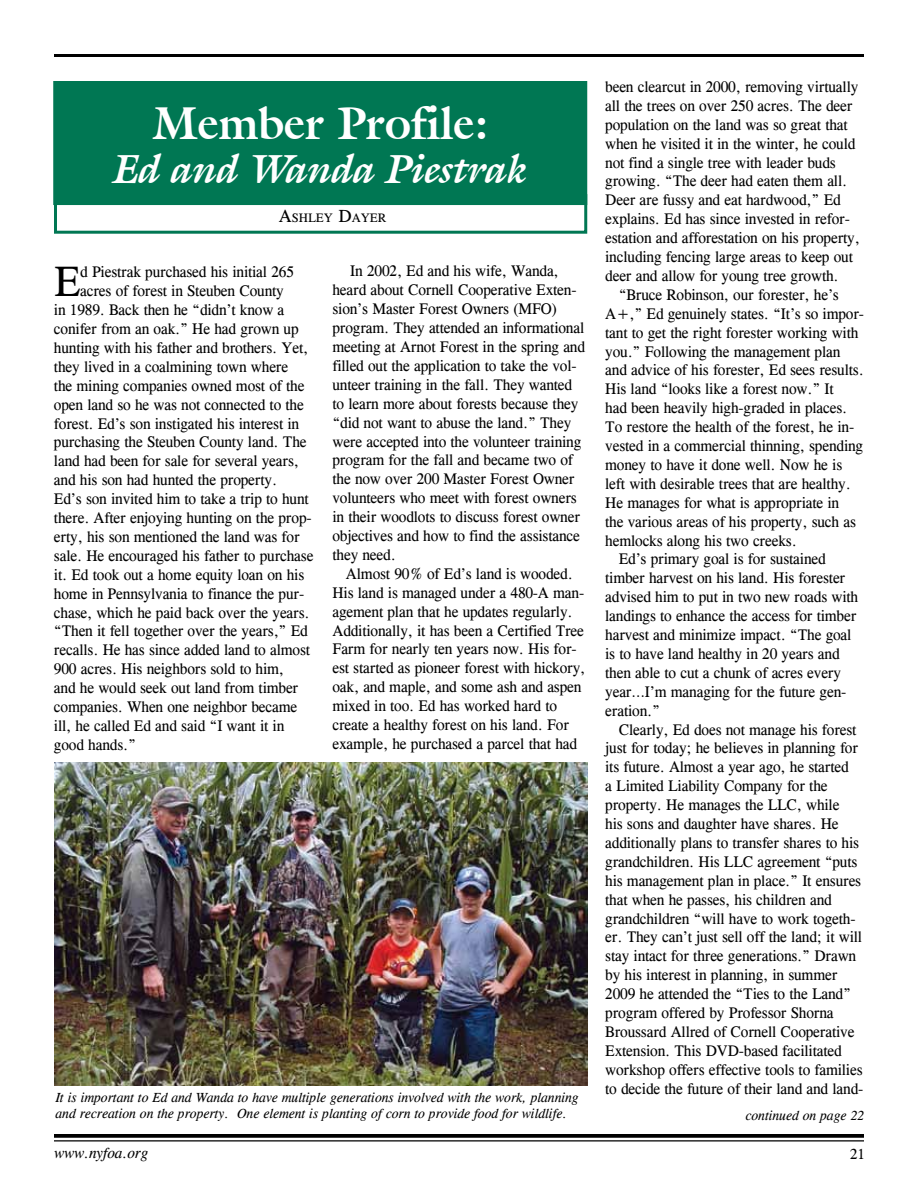
<style>
.page{position:relative;width:918px;height:1188px;background:#fff}
.page>*{position:absolute;margin:0;border:0;box-sizing:border-box;transform-origin:0 0}
.t1{font:700 45px "Galliard IT Cby BT";color:#fff}
.t2{font:43.65px "Cg Times";color:#000}
.t3{font:italic 700 40.5px "Galliard IT Cby BT";color:#fff}
.t4{font:15.75px/18.9px "Cg Times";letter-spacing:-.01em;color:#000}
.t5{font:italic 15px "Cg Times";color:#000}
.t6{font:15px "Cg Times";color:#000}
.t7{font:italic 13.5px/16.2px "Cg Times";color:#000}
.t8{font:12.6px "Cg Times";color:#000}
.s1{font-size:18px}
</style>
<div class="page">
<svg style="left:54px;top:1134px;width:810px;height:4px;background:#0f0f0f"></svg>
<hr style="left:54px;top:1140px;width:810px;height:2px;background:#000">
<hr style="left:54px;top:54px;width:810px;height:3px;background:#000">
<div style="left:54px;top:194px;width:533px;height:40px;border:3px solid #007753"></div>
<div style="left:53px;top:81px;width:534px;height:124px;background:#007753"></div>
<img style="left:54px;top:762px;width:533px;height:324px">
<h1 class="t1" style="left:153px;top:94px;width:338px">Member Profile:</h1>
<h3 class="t3" style="left:114px;top:141px;width:415px">Ed and Wanda Piestrak</h3>
<p class="t8" style="left:279px;top:210px;width:109px"><span class="s1">A</span>SHLEY <span class="s1">D</span>AYER</p>
<h2 class="t2" style="left:54px;top:257px;width:28px">E</h2>
<p class="t4" style="left:80px;top:263px;width:215px">d Piestrak purchased his initial 265</p>
<p class="t4" style="left:80px;top:282px;width:205px">acres of forest in Steuben County</p>
<p class="t4" style="left:54px;top:300px;width:232px">in 1989. Back then he “didn’t know a</p>
<p class="t4" style="left:54px;top:319px;width:246px">conifer from an oak.” He had grown up</p>
<p class="t4" style="left:54px;top:338px;width:256px">hunting with his father and brothers. Yet,</p>
<p class="t4" style="left:54px;top:357px;width:236px">they lived in a coalmining town where</p>
<p class="t4" style="left:54px;top:376px;width:252px">the mining companies owned most of the</p>
<p class="t4" style="left:54px;top:395px;width:251px">open land so he was not connected to the</p>
<p class="t4" style="left:54px;top:414px;width:247px">forest. Ed’s son instigated his interest in</p>
<p class="t4" style="left:54px;top:433px;width:254px">purchasing the Steuben County land. The</p>
<p class="t4" style="left:54px;top:452px;width:246px">land had been for sale for several years,</p>
<p class="t4" style="left:54px;top:471px;width:225px">and his son had hunted the property.</p>
<p class="t4" style="left:54px;top:489px;width:256px">Ed’s son invited him to take a trip to hunt</p>
<p class="t4" style="left:54px;top:508px;width:259px">there. After enjoying hunting on the prop-</p>
<p class="t4" style="left:54px;top:527px;width:247px">erty, his son mentioned the land was for</p>
<p class="t4" style="left:54px;top:546px;width:261px">sale. He encouraged his father to purchase</p>
<p class="t4" style="left:54px;top:565px;width:252px">it. Ed took out a home equity loan on his</p>
<p class="t4" style="left:54px;top:584px;width:252px">home in Pennsylvania to finance the pur-</p>
<p class="t4" style="left:54px;top:603px;width:257px">chase, which he paid back over the years.</p>
<p class="t4" style="left:54px;top:622px;width:255px">“Then it fell together over the years,” Ed</p>
<p class="t4" style="left:54px;top:641px;width:258px">recalls. He has since added land to almost</p>
<p class="t4" style="left:54px;top:660px;width:232px">900 acres. His neighbors sold to him,</p>
<p class="t4" style="left:54px;top:678px;width:246px">and he would seek out land from timber</p>
<p class="t4" style="left:54px;top:697px;width:245px">companies. When one neighbor became</p>
<p class="t4" style="left:54px;top:716px;width:232px">ill, he called Ed and said “I want it in</p>
<p class="t4" style="left:54px;top:735px;width:84px">good hands.”</p>
<p class="t4" style="left:332px;top:262px;width:254px;text-indent:18px">In 2002, Ed and his wife, Wanda, heard about Cornell Cooperative Exten&shy;sion’s Master Forest Owners (MFO) program. They attended an informational meeting at Arnot Forest in the spring and filled out the application to take the vol&shy;unteer training in the fall. They wanted to learn more about forests because they “did not want to abuse the land.” They were accepted into the volunteer training program for the fall and became two of the now over 200 Master Forest Owner volunteers who meet with forest owners in their woodlots to discuss forest owner objectives and how to find the assistance they need.</p>
<p class="t4" style="left:332px;top:564px;width:254px;text-indent:14px">Almost 90% of Ed’s land is wooded.<br>His land is managed under a 480-A man&shy;agement plan that he updates regularly.<br>Additionally, it has been a Certified Tree Farm for nearly ten years now. His for&shy;est started as pioneer forest with hickory, oak, and maple, and some ash and aspen mixed in too. Ed has worked hard to create a healthy forest on his land. For example, he purchased a parcel that had</p>
<p class="t7" style="left:56px;top:1090px;width:525px">It is important to Ed and Wanda to have multiple generations involved with the work, planning and recreation on the property. One element is planting of corn to provide food for wildlife.</p>
<p class="t4" style="left:605px;top:77px;width:256px">been clearcut in 2000, removing virtually all the trees on over 250 acres. The deer population on the land was so great that when he visited it in the winter, he could not find a single tree with leader buds growing. “The deer had eaten them all.<br>Deer are fussy and eat hardwood,” Ed explains. Ed has since invested in refor&shy;estation and afforestation on his property, including fencing large areas to keep out deer and allow for young tree growth.</p>
<p class="t4" style="left:619px;top:285px;width:222px">“Bruce Robinson, our forester, he’s</p>
<p class="t4" style="left:605px;top:304px;width:260px">A+,” Ed genuinely states. “It’s so impor-</p>
<p class="t4" style="left:605px;top:323px;width:255px">tant to get the right forester working with</p>
<p class="t4" style="left:605px;top:342px;width:237px">you.” Following the management plan</p>
<p class="t4" style="left:605px;top:361px;width:260px">and advice of his forester, Ed sees results.</p>
<p class="t4" style="left:605px;top:380px;width:230px">His land “looks like a forest now.” It</p>
<p class="t4" style="left:605px;top:399px;width:244px">had been heavily high-graded in places.</p>
<p class="t4" style="left:605px;top:418px;width:250px">To restore the health of the forest, he in-</p>
<p class="t4" style="left:605px;top:436px;width:260px">vested in a commercial thinning, spending</p>
<p class="t4" style="left:605px;top:455px;width:239px">money to have it done well. Now he is</p>
<p class="t4" style="left:605px;top:474px;width:247px">left with desirable trees that are healthy.</p>
<p class="t4" style="left:605px;top:493px;width:236px">He manages for what is appropriate in</p>
<p class="t4" style="left:605px;top:512px;width:252px">the various areas of his property, such as</p>
<p class="t4" style="left:605px;top:531px;width:193px">hemlocks along his two creeks.</p>
<p class="t4" style="left:619px;top:550px;width:209px">Ed’s primary goal is for sustained</p>
<p class="t4" style="left:605px;top:569px;width:242px">timber harvest on his land. His forester</p>
<p class="t4" style="left:605px;top:588px;width:255px">advised him to put in two new roads with</p>
<p class="t4" style="left:605px;top:607px;width:253px">landings to enhance the access for timber</p>
<p class="t4" style="left:605px;top:625px;width:248px">harvest and minimize impact. “The goal</p>
<p class="t4" style="left:605px;top:644px;width:236px">is to have land healthy in 20 years and</p>
<p class="t4" style="left:605px;top:663px;width:237px">then able to cut a chunk of acres every</p>
<p class="t4" style="left:605px;top:682px;width:243px">year…I’m managing for the future gen-</p>
<p class="t4" style="left:605px;top:701px;width:56px">eration.”</p>
<p class="t4" style="left:619px;top:720px;width:239px">Clearly, Ed does not manage his forest</p>
<p class="t4" style="left:605px;top:739px;width:254px">just for today; he believes in planning for</p>
<p class="t4" style="left:605px;top:758px;width:245px">its future. Almost a year ago, he started</p>
<p class="t4" style="left:605px;top:777px;width:224px">a Limited Liability Company for the</p>
<p class="t4" style="left:605px;top:796px;width:236px">property. He manages the LLC, while</p>
<p class="t4" style="left:605px;top:814px;width:235px">his sons and daughter have shares. He</p>
<p class="t4" style="left:605px;top:833px;width:255px">additionally plans to transfer shares to his</p>
<p class="t4" style="left:605px;top:852px;width:254px">grandchildren. His LLC agreement “puts</p>
<p class="t4" style="left:605px;top:871px;width:258px">his management plan in place.” It ensures</p>
<p class="t4" style="left:605px;top:890px;width:228px">that when he passes, his children and</p>
<p class="t4" style="left:605px;top:909px;width:252px">grandchildren “will have to work togeth-</p>
<p class="t4" style="left:605px;top:928px;width:258px">er. They can’t just sell off the land; it will</p>
<p class="t4" style="left:605px;top:947px;width:252px">stay intact for three generations.” Drawn</p>
<p class="t4" style="left:605px;top:966px;width:234px">by his interest in planning, in summer</p>
<p class="t4" style="left:605px;top:985px;width:247px">2009 he attended the “Ties to the Land”</p>
<p class="t4" style="left:605px;top:1003px;width:230px">program offered by Professor Shorna</p>
<p class="t4" style="left:605px;top:1022px;width:251px">Broussard Allred of Cornell Cooperative</p>
<p class="t4" style="left:605px;top:1041px;width:238px">Extension. This DVD-based facilitated</p>
<p class="t4" style="left:605px;top:1060px;width:259px">workshop offers effective tools to families</p>
<p class="t4" style="left:605px;top:1079px;width:260px">to decide the future of their land and land-</p>
<p class="t7" style="left:746px;top:1107px;width:120px">continued on page 22</p>
<p class="t5" style="left:54px;top:1145px;width:96px">www.nyfoa.org</p>
<p class="t6" style="left:850px;top:1145px;width:16px">21</p>
</div>
